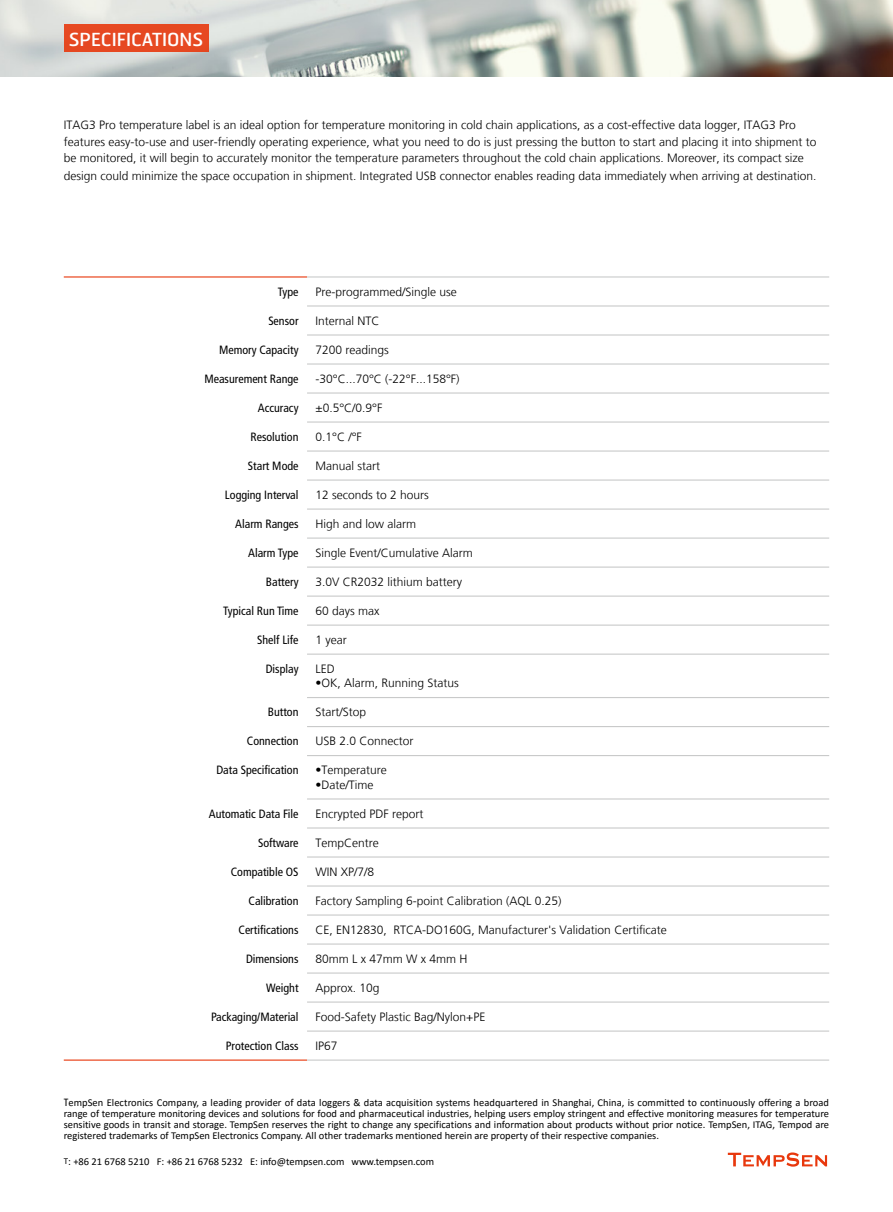
<style>
.page{position:relative;width:893px;height:1212px;background:#fff}
.page>*{position:absolute;margin:0;border:0;box-sizing:border-box;transform-origin:0 0}
.t1{font:18px "Hermes";color:#fff}
.t2{font:300 12px/16.5px "Frutiger LT";color:#000}
.t3{font:condensed 12px "Frutiger LT";color:#000}
.t4{font:10.5px/11.2px "Calibri";color:#000;text-align:justify}
.s1{font-family:"Frutiger LT";font-stretch:condensed}
.s2{font-size:9px}
</style>
<div class="page">
<hr style="left:64px;top:1059px;width:243px;height:2px;background:#e8380d">
<hr style="left:64px;top:276px;width:243px;height:2px;background:#e8380d">
<hr style="left:307px;top:276px;width:522px;height:2px;background:#c9caca">
<hr style="left:307px;top:305px;width:522px;height:2px;background:#c9caca">
<hr style="left:307px;top:334px;width:522px;height:2px;background:#c9caca">
<hr style="left:307px;top:363px;width:522px;height:2px;background:#c9caca">
<hr style="left:307px;top:392px;width:522px;height:2px;background:#c9caca">
<hr style="left:307px;top:421px;width:522px;height:2px;background:#c9caca">
<hr style="left:307px;top:450px;width:522px;height:2px;background:#c9caca">
<hr style="left:307px;top:479px;width:522px;height:2px;background:#c9caca">
<hr style="left:307px;top:508px;width:522px;height:2px;background:#c9caca">
<hr style="left:307px;top:537px;width:522px;height:2px;background:#c9caca">
<hr style="left:307px;top:566px;width:522px;height:2px;background:#c9caca">
<hr style="left:307px;top:595px;width:522px;height:2px;background:#c9caca">
<hr style="left:307px;top:624px;width:522px;height:2px;background:#c9caca">
<hr style="left:307px;top:653px;width:522px;height:2px;background:#c9caca">
<hr style="left:307px;top:697px;width:522px;height:1px;background:#c9caca">
<hr style="left:307px;top:726px;width:522px;height:1px;background:#c9caca">
<hr style="left:307px;top:755px;width:522px;height:1px;background:#c9caca">
<hr style="left:307px;top:798px;width:522px;height:1px;background:#c9caca">
<hr style="left:307px;top:827px;width:522px;height:1px;background:#c9caca">
<hr style="left:307px;top:856px;width:522px;height:1px;background:#c9caca">
<hr style="left:307px;top:885px;width:522px;height:1px;background:#c9caca">
<hr style="left:307px;top:914px;width:522px;height:1px;background:#c9caca">
<hr style="left:307px;top:943px;width:522px;height:1px;background:#c9caca">
<hr style="left:307px;top:972px;width:522px;height:1px;background:#c9caca">
<hr style="left:307px;top:1001px;width:522px;height:1px;background:#c9caca">
<hr style="left:307px;top:1030px;width:522px;height:1px;background:#c9caca">
<hr style="left:307px;top:1059px;width:522px;height:2px;background:#c9caca">
<img style="left:0;top:0;width:893px;height:77px">
<div style="left:64px;top:24px;width:144px;height:28px;background:#e64822"></div>
<svg style="left:728px;top:1152px;width:99px;height:14px"></svg>
<h1 class="t1" style="left:69px;top:28px;width:136px">SPECIFICATIONS</h1>
<p class="t2" style="left:64px;top:117px;width:754px">ITAG3 Pro temperature label is an ideal option for temperature monitoring in cold chain applications, as a cost-effective data logger, ITAG3 Pro features easy-to-use and user-friendly operating experience, what you need to do is just pressing the button to start and placing it into shipment to be monitored, it will begin to accurately monitor the temperature parameters throughout the cold chain applications. Moreover, its compact size</p>
<p class="t2" style="left:64px;top:168px;width:754px">design could minimize the space occupation in shipment. Integrated USB connector enables reading data immediately when arriving at destination.</p>
<p class="t3" style="left:278px;top:284px;width:22px">Type</p>
<p class="t2" style="left:316px;top:283px;width:143px">Pre-programmed/Single use</p>
<p class="t3" style="left:268px;top:313px;width:32px">Sensor</p>
<p class="t2" style="left:316px;top:312px;width:66px">Internal NTC</p>
<p class="t3" style="left:219px;top:342px;width:81px">Memory Capacity</p>
<p class="t2" style="left:316px;top:341px;width:75px">7200 readings</p>
<p class="t3" style="left:204px;top:371px;width:96px">Measurement Range</p>
<p class="t2" style="left:316px;top:370px;width:145px">-30°C...70°C (-22°F...158°F)</p>
<p class="t3" style="left:258px;top:401px;width:42px">Accuracy</p>
<p class="t2" style="left:316px;top:399px;width:68px">±0.5°C/0.9°F</p>
<p class="t3" style="left:251px;top:430px;width:50px">Resolution</p>
<p class="t2" style="left:316px;top:428px;width:48px">0.1°C /°F</p>
<p class="t3" style="left:248px;top:459px;width:52px">Start Mode</p>
<p class="t2" style="left:316px;top:457px;width:66px">Manual start</p>
<p class="t3" style="left:225px;top:488px;width:75px">Logging Interval</p>
<p class="t2" style="left:316px;top:486px;width:115px">12 seconds to 2 hours</p>
<p class="t3" style="left:235px;top:517px;width:65px">Alarm Ranges</p>
<p class="t2" style="left:316px;top:515px;width:102px">High and low alarm</p>
<p class="t3" style="left:248px;top:546px;width:52px">Alarm Type</p>
<p class="t2" style="left:316px;top:544px;width:159px">Single Event/Cumulative Alarm</p>
<p class="t3" style="left:266px;top:575px;width:34px">Battery</p>
<p class="t2" style="left:316px;top:573px;width:148px">3.0V CR2032 lithium battery</p>
<p class="t3" style="left:223px;top:604px;width:77px">Typical Run Time</p>
<p class="t2" style="left:316px;top:602px;width:66px">60 days max</p>
<p class="t3" style="left:257px;top:633px;width:43px">Shelf Life</p>
<p class="t2" style="left:316px;top:631px;width:33px">1 year</p>
<p class="t3" style="left:266px;top:662px;width:34px">Display</p>
<p class="t2" style="left:316px;top:660px;width:21px">LED</p>
<p class="t2" style="left:316px;top:675px;width:145px">•OK, Alarm, Running Status</p>
<p class="t3" style="left:268px;top:705px;width:32px">Button</p>
<p class="t2" style="left:316px;top:704px;width:52px">Start/Stop</p>
<p class="t3" style="left:247px;top:734px;width:53px">Connection</p>
<p class="t2" style="left:316px;top:733px;width:100px">USB 2.0 Connector</p>
<p class="t3" style="left:216px;top:763px;width:84px">Data Specification</p>
<p class="t2" style="left:316px;top:762px;width:73px">•Temperature</p>
<p class="t2" style="left:316px;top:776px;width:59px">•Date/Time</p>
<p class="t3" style="left:209px;top:806px;width:91px">Automatic Data File</p>
<p class="t2" style="left:316px;top:805px;width:109px">Encrypted PDF report</p>
<p class="t3" style="left:258px;top:835px;width:42px">Software</p>
<p class="t2" style="left:316px;top:834px;width:65px">TempCentre</p>
<p class="t3" style="left:231px;top:864px;width:69px">Compatible OS</p>
<p class="t2" style="left:316px;top:863px;width:60px">WIN XP/7/8</p>
<p class="t3" style="left:249px;top:893px;width:51px">Calibration</p>
<p class="t2" style="left:316px;top:892px;width:248px">Factory Sampling 6-point Calibration (AQL 0.25)</p>
<p class="t3" style="left:239px;top:922px;width:61px">Certifications</p>
<p class="t2" style="left:316px;top:921px;width:353px">CE, EN12830, RTCA-DO160G, Manufacturer's Validation Certificate</p>
<p class="t3" style="left:246px;top:951px;width:54px">Dimensions</p>
<p class="t2" style="left:316px;top:950px;width:154px">80mm L x 47mm W x 4mm H</p>
<p class="t3" style="left:266px;top:980px;width:34px">Weight</p>
<p class="t2" style="left:316px;top:979px;width:66px">Approx. 10g</p>
<p class="t3" style="left:211px;top:1009px;width:89px">Packaging/Material</p>
<p class="t2" style="left:316px;top:1008px;width:171px">Food-Safety Plastic Bag/Nylon+PE</p>
<p class="t3" style="left:226px;top:1038px;width:74px">Protection Class</p>
<p class="t2" style="left:316px;top:1037px;width:24px">IP67</p>
<p class="t4" style="left:64px;top:1096px;width:767px"><span class="s1">T</span>empSen Electronics Company, a leading provider of data loggers &amp; data acquisition systems headquartered in Shanghai, China, is committed to continuously offering a broad range of temperature monitoring devices and solutions for food and pharmaceutical industries, helping users employ stringent and effective monitoring measures for temperature sensitive goods in transit and storage. TempSen reserves the right to change any specifications and information about products without prior notice. TempSen, ITAG, Tempod are registered trademarks of TempSen Electronics Company. All other trademarks mentioned herein are property of their respective companies.</p>
<p class="t4" style="left:64px;top:1155px;width:372px"><span class="s2">T</span>: +86 21 6768 5210 F: +86 21 6768 5232 E: info@tempsen.com www.tempsen.com</p>
</div>
